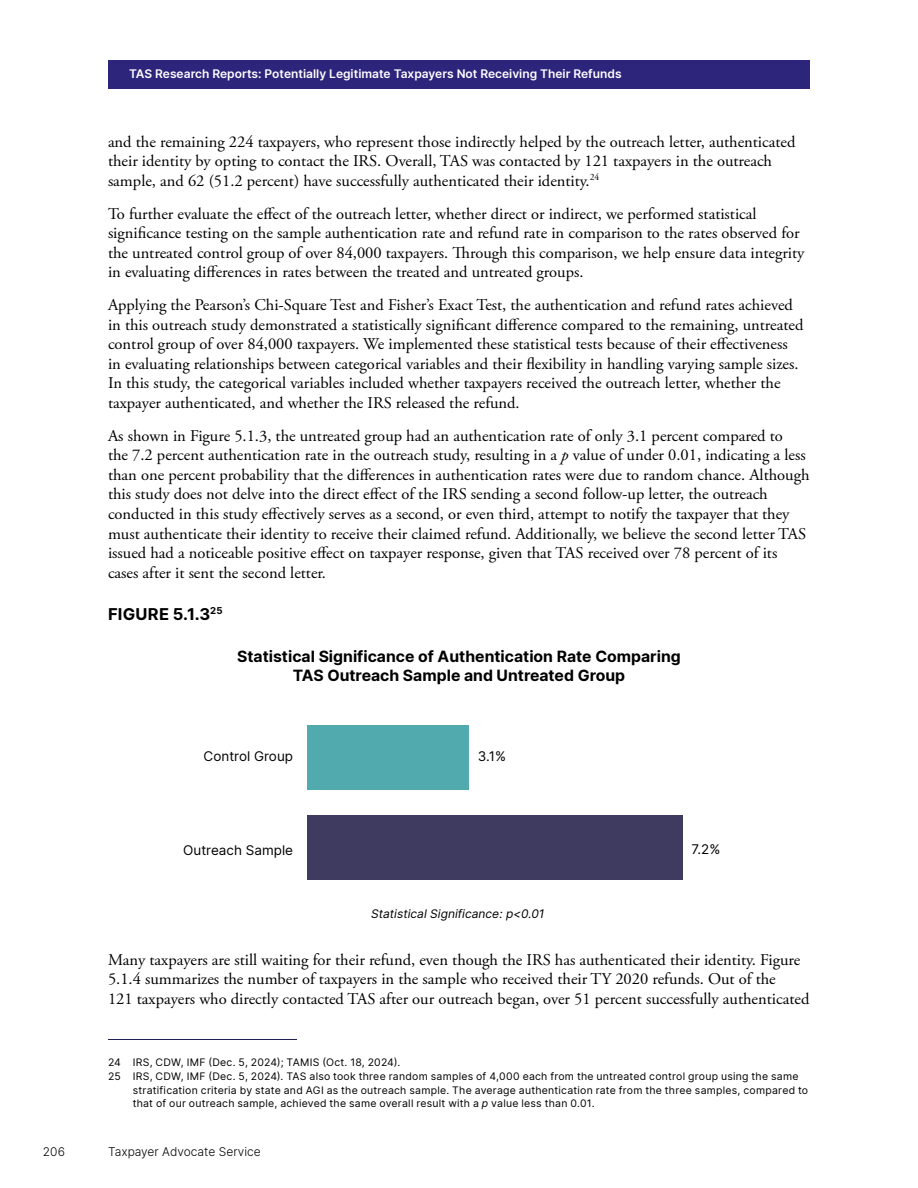
<style>
.page{position:relative;width:918px;height:1188px;background:#fff}
.page>*{position:absolute;margin:0;border:0;box-sizing:border-box;transform-origin:0 0}
.t1{font:16.5px/19.5px "Adobe Garamond Pro";color:#000}
.t2{font:700 16.5px "Inter";letter-spacing:.015em;color:#000}
.t3{font:700 15.75px/19.5px "Inter";color:#000;text-align:center}
.t4{font:13.5px "Inter";color:#000}
.t5{font:600 12px "Inter";color:#fff}
.t6{font:italic 12px "Inter";color:#000}
.t7{font:300 12px "Inter";color:#000}
.t8{font:10.5px "Inter";letter-spacing:.025em;color:#000}
.s1{font-style:italic}
</style>
<div class="page">
<div style="left:108px;top:60px;width:702px;height:28px;background:#2d247c"></div>
<div style="left:308px;top:725px;width:161px;height:65px;background:#51aaae"></div>
<div style="left:308px;top:815px;width:375px;height:64px;background:#3f3a60"></div>
<hr style="left:108px;top:1039px;width:189px;height:1px;background:#212053">
<p class="t5" style="left:129px;top:65px;width:494px">TAS Research Reports: Potentially Legitimate Taxpayers Not Receiving Their Refunds</p>
<p class="t1" style="left:108px;top:133px;width:689px">and the remaining 224 taxpayers, who represent those indirectly helped by the outreach letter, authenticated their identity by opting to contact the IRS. Overall, TAS was contacted by 121 taxpayers in the outreach sample, and 62 (51.2 percent) have successfully authenticated their identity.<sup>24</sup></p>
<p class="t1" style="left:108px;top:205px;width:698px">To further evaluate the effect of the outreach letter, whether direct or indirect, we performed statistical significance testing on the sample authentication rate and refund rate in comparison to the rates observed for the untreated control group of over 84,000 taxpayers. Through this comparison, we help ensure data integrity in evaluating differences in rates between the treated and untreated groups.</p>
<p class="t1" style="left:108px;top:296px;width:697px">Applying the Pearson’s Chi-Square Test and Fisher’s Exact Test, the authentication and refund rates achieved in this outreach study demonstrated a statistically significant difference compared to the remaining, untreated control group of over 84,000 taxpayers. We implemented these statistical tests because of their effectiveness in evaluating relationships between categorical variables and their flexibility in handling varying sample sizes.<br>In this study, the categorical variables included whether taxpayers received the outreach letter, whether the taxpayer authenticated, and whether the IRS released the refund.</p>
<p class="t1" style="left:108px;top:427px;width:703px">As shown in Figure 5.1.3, the untreated group had an authentication rate of only 3.1 percent compared to<br>the 7.2 percent authentication rate in the outreach study, resulting in a <span class="s1">p</span> value of under 0.01, indicating a less than one percent probability that the differences in authentication rates were due to random chance. Although this study does not delve into the direct effect of the IRS sending a second follow-up letter, the outreach conducted in this study effectively serves as a second, or even third, attempt to notify the taxpayer that they must authenticate their identity to receive their claimed refund. Additionally, we believe the second letter TAS issued had a noticeable positive effect on taxpayer response, given that TAS received over 78 percent of its cases after it sent the second letter.</p>
<p class="t2" style="left:108px;top:602px;width:116px">FIGURE 5.1.3<sup>25</sup></p>
<p class="t3" style="left:237px;top:646px;width:445px">Statistical Significance of Authentication Rate Comparing<br>TAS Outreach Sample and Untreated Group</p>
<p class="t4" style="left:204px;top:746px;width:91px">Control Group</p>
<p class="t4" style="left:183px;top:840px;width:111px">Outreach Sample</p>
<p class="t4" style="left:478px;top:746px;width:30px">3.1%</p>
<p class="t6" style="left:371px;top:905px;width:175px">Statistical Significance: p&lt;0.01</p>
<p class="t4" style="left:691px;top:839px;width:30px">7.2%</p>
<p class="t1" style="left:108px;top:950px;width:703px">Many taxpayers are still waiting for their refund, even though the IRS has authenticated their identity. Figure<br>5.1.4 summarizes the number of taxpayers in the sample who received their TY 2020 refunds. Out of the<br>121 taxpayers who directly contacted TAS after our outreach began, over 51 percent successfully authenticated</p>
<p class="t8" style="left:108px;top:1055px;width:294px">24 IRS, CDW, IMF (Dec. 5, 2024); TAMIS (Oct. 18, 2024).</p>
<p class="t8" style="left:108px;top:1069px;width:692px">25 IRS, CDW, IMF (Dec. 5, 2024). TAS also took three random samples of 4,000 each from the untreated control group using the same</p>
<p class="t8" style="left:133px;top:1082px;width:677px">stratification criteria by state and AGI as the outreach sample. The average authentication rate from the three samples, compared to</p>
<p class="t8" style="left:133px;top:1096px;width:462px">that of our outreach sample, achieved the same overall result with a <span class="s1">p</span> value less than 0.01.</p>
<p class="t7" style="left:43px;top:1144px;width:24px">206</p>
<p class="t7" style="left:108px;top:1144px;width:154px">Taxpayer Advocate Service</p>
</div>
